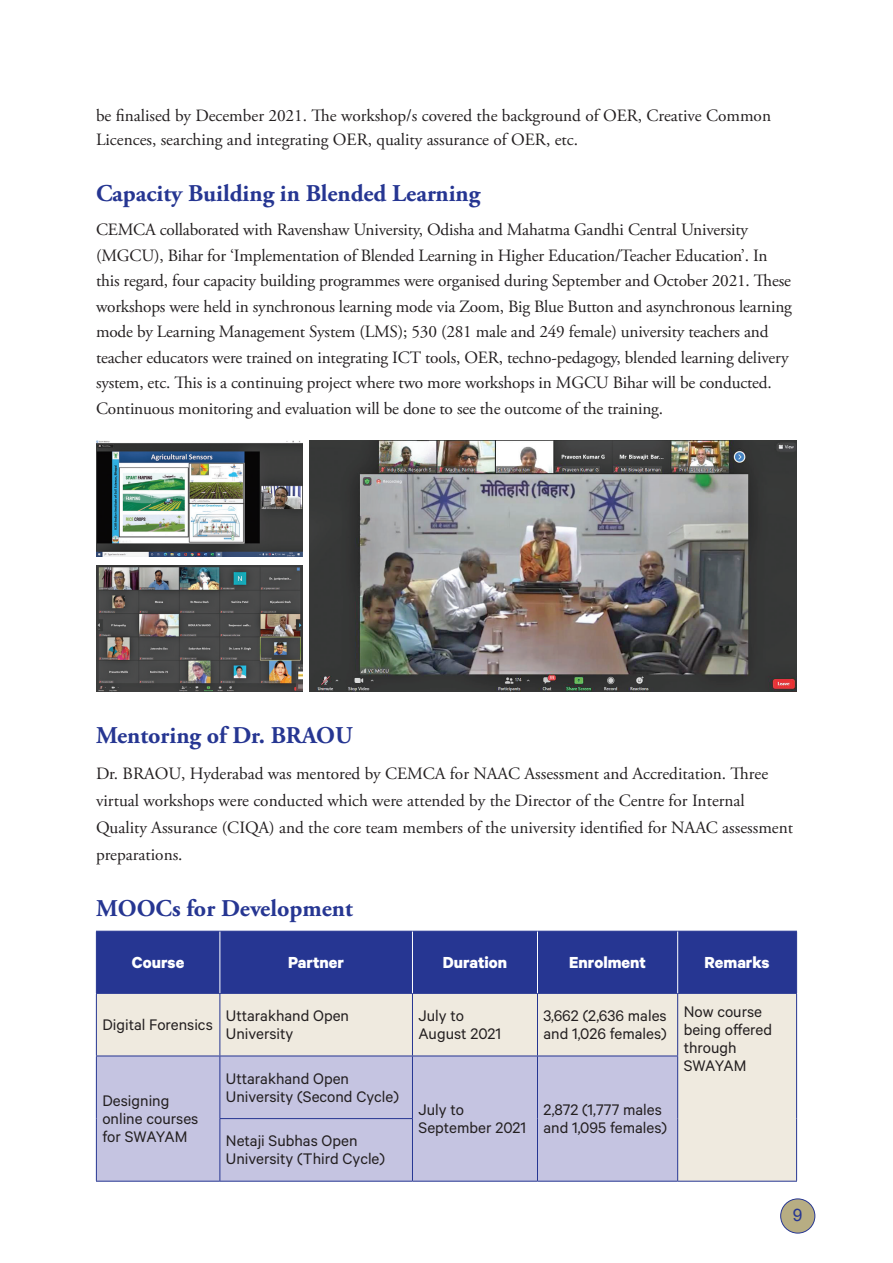
<style>
.page{position:relative;width:893px;height:1263px;background:#fff}
.page>*{position:absolute;margin:0;border:0;box-sizing:border-box;transform-origin:0 0}
.t1{font:700 24px "Adobe Garamond Pro";color:#263692}
.t2{font:700 18px "Calibre";color:#fff}
.t3{font:17.25px/25.5px "Adobe Garamond Pro";letter-spacing:-.01em;color:#231f20}
.t4{font:17.25px/18px "Calibre";color:#231f20}
.t5{font:17.25px "Arial";color:#263692}
</style>
<div class="page">
<img style="left:96px;top:440px;width:207px;height:117px">
<img style="left:96px;top:565px;width:207px;height:126px">
<img style="left:310px;top:440px;width:487px;height:251px">
<div style="left:97px;top:932px;width:699px;height:61px;background:#263692"></div>
<div style="left:97px;top:994px;width:699px;height:187px;background:#efeadf"></div>
<div style="left:97px;top:1056px;width:580px;height:125px;background:#c5c4e1"></div>
<hr style="left:96px;top:931px;width:124px;height:1px;background:#263692">
<hr style="left:96px;top:931px;width:1px;height:62px;background:#263692">
<hr style="left:220px;top:931px;width:192px;height:1px;background:#263692">
<hr style="left:412px;top:931px;width:125px;height:1px;background:#263692">
<hr style="left:537px;top:931px;width:141px;height:1px;background:#263692">
<hr style="left:678px;top:931px;width:119px;height:1px;background:#263692">
<hr style="left:796px;top:931px;width:1px;height:62px;background:#263692">
<hr style="left:96px;top:993px;width:124px;height:1px;background:#263692">
<hr style="left:96px;top:994px;width:1px;height:61px;background:#263692">
<hr style="left:220px;top:993px;width:192px;height:1px;background:#263692">
<hr style="left:220px;top:994px;width:1px;height:61px;background:#263692">
<hr style="left:412px;top:993px;width:125px;height:1px;background:#263692">
<hr style="left:412px;top:994px;width:1px;height:61px;background:#263692">
<hr style="left:537px;top:993px;width:141px;height:1px;background:#263692">
<hr style="left:537px;top:994px;width:1px;height:61px;background:#263692">
<hr style="left:678px;top:993px;width:119px;height:1px;background:#263692">
<hr style="left:677px;top:994px;width:1px;height:61px;background:#263692">
<hr style="left:796px;top:994px;width:1px;height:62px;background:#263692">
<hr style="left:796px;top:1056px;width:1px;height:62px;background:#263692">
<hr style="left:796px;top:1118px;width:1px;height:63px;background:#263692">
<hr style="left:678px;top:1181px;width:119px;height:1px;background:#263692">
<hr style="left:96px;top:1055px;width:124px;height:1px;background:#263692">
<hr style="left:96px;top:1056px;width:1px;height:62px;background:#263692">
<hr style="left:96px;top:1118px;width:1px;height:63px;background:#263692">
<hr style="left:96px;top:1181px;width:124px;height:1px;background:#263692">
<hr style="left:220px;top:1055px;width:192px;height:1px;background:#263692">
<hr style="left:220px;top:1056px;width:1px;height:62px;background:#263692">
<hr style="left:412px;top:1055px;width:125px;height:1px;background:#263692">
<hr style="left:412px;top:1056px;width:1px;height:62px;background:#263692">
<hr style="left:537px;top:1055px;width:141px;height:1px;background:#263692">
<hr style="left:537px;top:1056px;width:1px;height:62px;background:#263692">
<hr style="left:677px;top:1056px;width:1px;height:62px;background:#263692">
<hr style="left:537px;top:1118px;width:1px;height:63px;background:#263692">
<hr style="left:677px;top:1118px;width:1px;height:63px;background:#263692">
<hr style="left:412px;top:1181px;width:125px;height:1px;background:#263692">
<hr style="left:537px;top:1181px;width:141px;height:1px;background:#263692">
<hr style="left:220px;top:1118px;width:193px;height:1px;background:#263692">
<hr style="left:220px;top:1119px;width:1px;height:62px;background:#263692">
<hr style="left:412px;top:1119px;width:1px;height:62px;background:#263692">
<hr style="left:220px;top:1181px;width:192px;height:1px;background:#263692">
<hr style="left:220px;top:931px;width:1px;height:62px;background:#fff">
<hr style="left:412px;top:931px;width:1px;height:62px;background:#fff">
<hr style="left:537px;top:931px;width:1px;height:62px;background:#fff">
<hr style="left:677px;top:931px;width:1px;height:62px;background:#fff">
<div style="left:781px;top:1199px;width:34px;height:34px;background:#b7ad83;border-radius:50%"></div>
<div style="left:780px;top:1198px;width:35px;height:35px;border:1px solid #263692;border-radius:50%"></div>
<p class="t3" style="left:96px;top:104px;width:676px;line-height:24px">be finalised by December 2021. The workshop/s covered the background of OER, Creative Common<br>Licences, searching and integrating OER, quality assurance of OER, etc.</p>
<h1 class="t1" style="left:96px;top:179px;width:386px">Capacity Building in Blended Learning</h1>
<p class="t3" style="left:96px;top:217px;width:697px">CEMCA collaborated with Ravenshaw University, Odisha and Mahatma Gandhi Central University (MGCU), Bihar for ‘Implementation of Blended Learning in Higher Education/Teacher Education’. In this regard, four capacity building programmes were organised during September and October 2021. These workshops were held in synchronous learning mode via Zoom, Big Blue Button and asynchronous learning mode by Learning Management System (LMS); 530 (281 male and 249 female) university teachers and teacher educators were trained on integrating ICT tools, OER, techno-pedagogy, blended learning delivery system, etc. This is a continuing project where two more workshops in MGCU Bihar will be conducted.<br>Continuous monitoring and evaluation will be done to see the outcome of the training.</p>
<h1 class="t1" style="left:96px;top:722px;width:258px">Mentoring of Dr. BRAOU</h1>
<p class="t3" style="left:96px;top:760px;width:699px;line-height:27px">Dr. BRAOU, Hyderabad was mentored by CEMCA for NAAC Assessment and Accreditation. Three virtual workshops were conducted which were attended by the Director of the Centre for Internal Quality Assurance (CIQA) and the core team members of the university identified for NAAC assessment preparations.</p>
<h1 class="t1" style="left:96px;top:895px;width:258px">MOOCs for Development</h1>
<p class="t2" style="left:132px;top:951px;width:54px">Course</p>
<p class="t2" style="left:288px;top:951px;width:57px">Partner</p>
<p class="t2" style="left:443px;top:951px;width:66px">Duration</p>
<p class="t2" style="left:569px;top:951px;width:78px">Enrolment</p>
<p class="t2" style="left:705px;top:951px;width:67px">Remarks</p>
<p class="t4" style="left:102px;top:1015px;width:112px">Digital Forensics</p>
<p class="t4" style="left:226px;top:1006px;width:125px">Uttarakhand Open<br>University</p>
<p class="t4" style="left:418px;top:1006px;width:84px">July to<br>August 2021</p>
<p class="t4" style="left:543px;top:1006px;width:125px">3,662 (2,636 males and 1,026 females)</p>
<p class="t4" style="left:684px;top:1002px;width:90px">Now course being offered through<br>SWAYAM</p>
<p class="t4" style="left:102px;top:1091px;width:98px">Designing online courses for SWAYAM</p>
<p class="t4" style="left:226px;top:1069px;width:174px">Uttarakhand Open<br>University (Second Cycle)</p>
<p class="t4" style="left:418px;top:1100px;width:109px">July to<br>September 2021</p>
<p class="t4" style="left:543px;top:1100px;width:125px">2,872 (1,777 males and 1,095 females)</p>
<p class="t4" style="left:226px;top:1131px;width:161px">Netaji Subhas Open<br>University (Third Cycle)</p>
<p class="t5" style="left:793px;top:1204px;width:11px">9</p>
</div>
